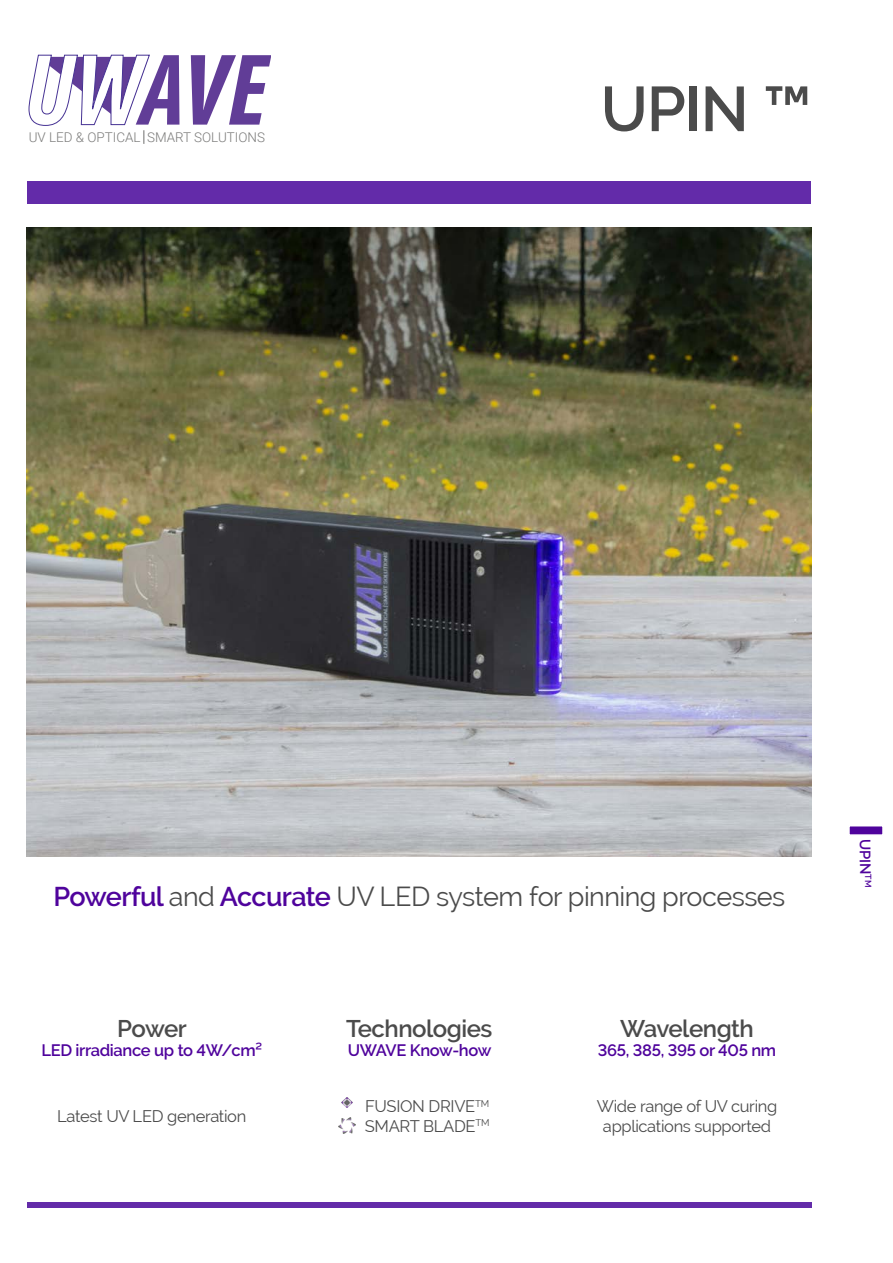
<style>
.page{position:relative;width:893px;height:1263px;background:#fff}
.page>*{position:absolute;margin:0;border:0;box-sizing:border-box;transform-origin:0 0}
.t1{font:600 63px "Raleway";color:#4b4b4b}
.t2{font:27px "Raleway";letter-spacing:-.02em;color:#4b4b4b}
.t3{font:600 24px "Raleway";letter-spacing:-.02em;color:#4b4b4b}
.t4{font:16.5px/19.8px "Raleway";letter-spacing:-.02em;color:#4b4b4b;text-align:center}
.t5{font:600 16.5px "Raleway";letter-spacing:-.02em;color:#4f039c}
.t6{font:600 15px "Raleway";color:#4f039c}
.t7{font:300 13.5px "Roboto";color:#7b7b7a}
.s1{font-weight:600;color:#4f039c}
</style>
<div class="page">
<img style="left:27px;top:228px;width:785px;height:629px">
<div style="left:28px;top:181px;width:783px;height:22px;background:#632ba9"></div>
<div style="left:27px;top:1202px;width:785px;height:6px;background:#632ba9"></div>
<img style="left:341px;top:1098px;width:12px;height:10px">
<img style="left:339px;top:1118px;width:16px;height:16px">
<svg style="left:191px;top:55px;width:79px;height:70px"></svg>
<svg style="left:28px;top:54px;width:151px;height:90px"></svg>
<div style="left:848px;top:825px;width:36px;height:11px;background:#4f039c;border:2px solid #fff"></div>
<p class="t7" style="left:29px;top:128px;width:238px">UV LED &amp; OPTICAL SMART SOLUTIONS</p>
<p class="t1" style="left:601px;top:73px;width:213px">UPIN ™</p>
<p class="t2" style="left:53px;top:880px;width:734px"><span class="s1">Powerful</span> and <span class="s1">Accurate</span> UV LED system for pinning processes</p>
<p class="t3" style="left:117px;top:1014px;width:71px">Power</p>
<p class="t5" style="left:41px;top:1041px;width:222px">LED irradiance up to 4W/cm²</p>
<p class="t3" style="left:346px;top:1014px;width:148px">Technologies</p>
<p class="t5" style="left:348px;top:1041px;width:145px">UWAVE Know-how</p>
<p class="t3" style="left:620px;top:1014px;width:135px">Wavelength</p>
<p class="t5" style="left:598px;top:1041px;width:180px">365, 385, 395 or 405 nm</p>
<p class="t4" style="left:365px;top:1096px;width:126px">FUSION DRIVE<sup>TM</sup></p>
<p class="t4" style="left:365px;top:1116px;width:126px">SMART BLADE<sup>TM</sup></p>
<p class="t4" style="left:57px;top:1106px;width:191px">Latest UV LED generation</p>
<p class="t4" style="left:597px;top:1096px;width:182px">Wide range of UV curing applications supported</p>
<p class="t6" style="left:873px;top:839px;width:49px;rotate:89deg">UPIN<sup>TM</sup></p>
</div>
